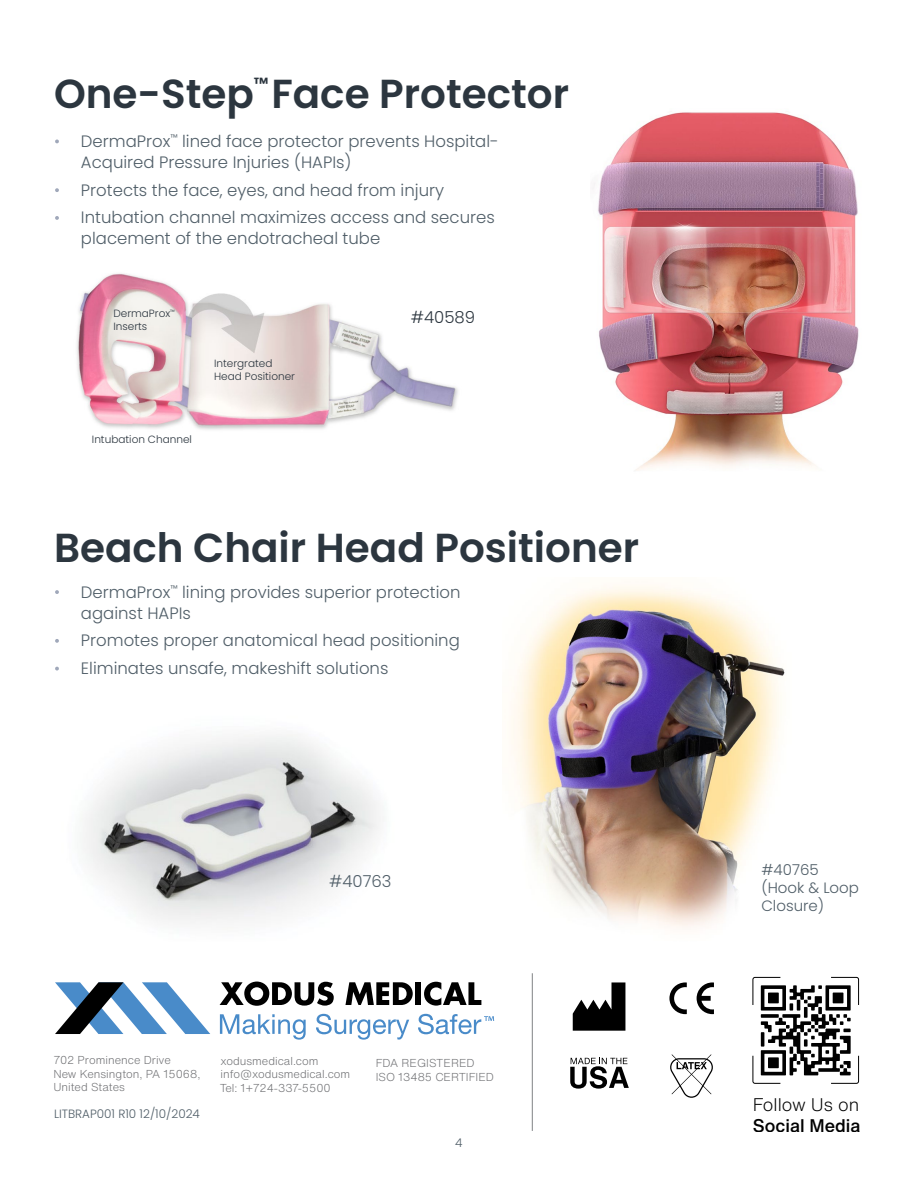
<style>
.page{position:relative;width:918px;height:1188px;background:#fff}
.page>*{position:absolute;margin:0;border:0;box-sizing:border-box;transform-origin:0 0}
.t1{font:600 40.5px "Poppins";color:#2c363f}
.t2{font:500 18px "Helvetica Now Text";color:#000}
.t3{font:300 18px "Helvetica Now Text";color:#000}
.t4{font:600 17.55px "Poppins";color:#2c363f}
.t5{font:300 16.5px/21px "Poppins";color:#505e68}
.t6{font:300 16.5px "Poppins";color:#2c363f}
.t7{font:300 15px/18px "Poppins";color:#505e68}
.t8{font:300 12px "Poppins";color:#505e68}
.t9{font:300 11.25px/13.5px "Helvetica Now Text";color:#6d6e71}
.t10{font:300 10.5px/12.6px "Poppins";color:#2c363f}
.s1{color:#fff}
</style>
<div class="page">
<img style="left:84px;top:734px;width:296px;height:189px">
<img style="left:511px;top:585px;width:274px;height:344px">
<img style="left:592px;top:111px;width:267px;height:360px">
<img style="left:77px;top:273px;width:381px;height:157px">
<hr style="left:532px;top:973px;width:1px;height:158px;background:#808285">
<svg style="left:220px;top:1014px;width:86px;height:26px"></svg>
<svg style="left:316px;top:1014px;width:93px;height:26px"></svg>
<svg style="left:418px;top:1014px;width:76px;height:20px"></svg>
<svg style="left:220px;top:982px;width:114px;height:24px"></svg>
<svg style="left:345px;top:982px;width:68px;height:23px"></svg>
<div style="left:415px;top:982px;width:6px;height:23px;background:#000"></div>
<svg style="left:424px;top:982px;width:57px;height:24px"></svg>
<svg style="left:55px;top:982px;width:155px;height:52px"></svg>
<svg style="left:573px;top:982px;width:52px;height:49px"></svg>
<svg style="left:670px;top:1054px;width:43px;height:44px"></svg>
<svg style="left:570px;top:1058px;width:59px;height:31px"></svg>
<svg style="left:752px;top:976px;width:108px;height:108px"></svg>
<svg style="left:669px;top:982px;width:18px;height:32px"></svg>
<svg style="left:697px;top:982px;width:17px;height:32px"></svg>
<p class="t4" style="left:254px;top:74px;width:16px">™</p>
<h1 class="t1" style="left:54px;top:70px;width:517px">One-Step Face Protector</h1>
<p class="t5" style="left:81px;top:131px;width:419px;text-indent:-27px"><span class="s1">•</span> DermaProx<sup>™</sup> lined face protector prevents Hospital-<br>Acquired Pressure Injuries (HAPIs)</p>
<p class="t5" style="left:54px;top:179px;width:392px"><span class="s1">•</span> Protects the face, eyes, and head from injury</p>
<p class="t5" style="left:81px;top:207px;width:415px;text-indent:-27px"><span class="s1">•</span> Intubation channel maximizes access and secures placement of the endotracheal tube</p>
<p class="t10" style="left:113px;top:308px;width:63px">DermaProx<sup>™<br></sup>Inserts</p>
<p class="t10" style="left:92px;top:433px;width:102px">Intubation Channel</p>
<p class="t10" style="left:214px;top:357px;width:82px">Intergrated<br>Head Positioner</p>
<p class="t6" style="left:411px;top:308px;width:66px">#40589</p>
<h1 class="t1" style="left:54px;top:524px;width:587px">Beach Chair Head Positioner</h1>
<p class="t5" style="left:81px;top:581px;width:381px;text-indent:-27px"><span class="s1">•</span> DermaProx<sup>™</sup> lining provides superior protection against HAPIs</p>
<p class="t5" style="left:54px;top:630px;width:407px"><span class="s1">•</span> Promotes proper anatomical head positioning</p>
<p class="t5" style="left:54px;top:658px;width:336px"><span class="s1">•</span> Eliminates unsafe, makeshift solutions</p>
<p class="t5" style="left:329px;top:871px;width:64px">#40763</p>
<p class="t7" style="left:761px;top:861px;width:99px">#40765 (Hook &amp; Loop<br>Closure)</p>
<p class="t9" style="left:53px;top:1053px;width:149px">702 Prominence Drive<br>New Kensington, PA 15068,<br>United States</p>
<p class="t9" style="left:376px;top:1056px;width:120px">FDA REGISTERED<br>ISO 13485 CERTIFIED</p>
<p class="t9" style="left:220px;top:1054px;width:131px">xodusmedical.com info@xodusmedical.com</p>
<p class="t9" style="left:220px;top:1080px;width:113px">Tel: 1+724-337-5500</p>
<p class="t8" style="left:54px;top:1107px;width:147px">LITBRAP001 R10 12/10/2024</p>
<p class="t8" style="left:455px;top:1135px;width:9px">4</p>
<p class="t3" style="left:753px;top:1091px;width:108px">Follow Us on</p>
<p class="t2" style="left:753px;top:1112px;width:109px">Social Media</p>
</div>
